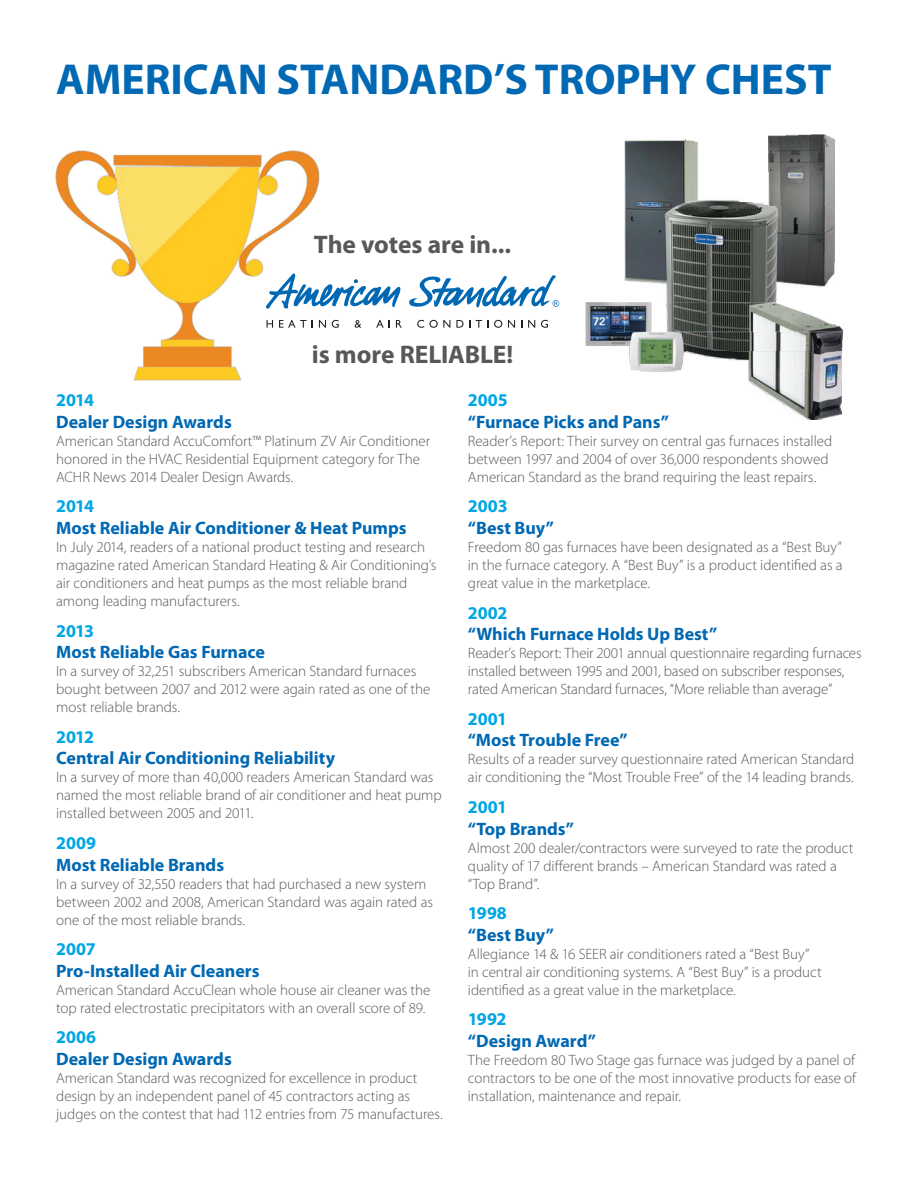
<style>
.page{position:relative;width:918px;height:1188px;background:#fff}
.page>*{position:absolute;margin:0;border:0;box-sizing:border-box;transform-origin:0 0}
.Section_Titles{font:700 43.5px "Myriad Pro";color:#0168b3}
.Heading-Three{font:700 25.5px "Myriad Pro";letter-spacing:-.005em;color:#57585a}
.Heading-Two{font:700 18px/21.6px "Myriad Pro";color:#0168b3}
.Body{font:300 15px/18px "Myriad Pro";letter-spacing:-.005em;color:#57585a}
.Heading-Two-2{font:300 15px/18px "Myriad Pro";letter-spacing:-.005em;color:#57585a}
.s1{color:#00a6e4}
</style>
<div class="page">
<img style="left:748px;top:370px;width:94px;height:49px">
<img style="left:640px;top:370px;width:36px;height:2px">
<img style="left:585px;top:302px;width:258px;height:68px">
<img style="left:625px;top:141px;width:210px;height:161px">
<img style="left:625px;top:302px;width:218px;height:30px">
<img style="left:769px;top:135px;width:66px;height:71px">
<img style="left:56px;top:150px;width:264px;height:231px">
<svg style="left:267px;top:320px;width:6px;height:8px"></svg>
<svg style="left:279px;top:320px;width:34px;height:8px"></svg>
<svg style="left:319px;top:320px;width:7px;height:8px"></svg>
<svg style="left:332px;top:320px;width:7px;height:8px"></svg>
<svg style="left:355px;top:320px;width:6px;height:8px"></svg>
<svg style="left:376px;top:320px;width:14px;height:8px"></svg>
<svg style="left:396px;top:320px;width:6px;height:8px"></svg>
<svg style="left:417px;top:320px;width:33px;height:8px"></svg>
<svg style="left:456px;top:320px;width:14px;height:8px"></svg>
<svg style="left:476px;top:320px;width:12px;height:8px"></svg>
<svg style="left:494px;top:320px;width:8px;height:8px"></svg>
<svg style="left:508px;top:320px;width:7px;height:8px"></svg>
<svg style="left:528px;top:320px;width:7px;height:8px"></svg>
<svg style="left:541px;top:320px;width:7px;height:8px"></svg>
<svg style="left:266px;top:273px;width:293px;height:38px"></svg>
<p class="Section_Titles" style="left:56px;top:51px;width:777px">AMERICAN STANDARD’S TROPHY CHEST</p>
<p class="Heading-Three" style="left:314px;top:228px;width:199px">The votes are in...</p>
<p class="Heading-Three" style="left:312px;top:337px;width:203px">is more RELIABLE!</p>
<p class="Heading-Two" style="left:468px;top:389px;width:202px"><span class="s1">2005<br></span>“Furnace Picks and Pans”</p>
<p class="Body" style="left:468px;top:432px;width:366px">Reader’s Report: Their survey on central gas furnaces installed between 1997 and 2004 of over 36,000 respondents showed<br>American Standard as the brand requiring the least repairs.</p>
<p class="Heading-Two" style="left:468px;top:495px;width:87px"><span class="s1">2003 </span>“Best Buy”</p>
<p class="Body" style="left:468px;top:538px;width:376px;text-align:justify">Freedom 80 gas furnaces have been designated as a “Best Buy” in the furnace category. A “Best Buy” is a product identified as a great value in the marketplace.</p>
<p class="Heading-Two" style="left:468px;top:601px;width:251px"><span class="s1">2002<br></span>“Which Furnace Holds Up Best”</p>
<p class="Body" style="left:468px;top:644px;width:395px">Reader’s Report: Their 2001 annual questionnaire regarding furnaces installed between 1995 and 2001, based on subscriber responses, rated American Standard furnaces, “More reliable than average”</p>
<p class="Heading-Two" style="left:468px;top:707px;width:161px"><span class="s1">2001<br></span>“Most Trouble Free”</p>
<p class="Body" style="left:468px;top:750px;width:388px">Results of a reader survey questionnaire rated American Standard air conditioning the “Most Trouble Free” of the 14 leading brands.</p>
<p class="Heading-Two" style="left:468px;top:796px;width:108px"><span class="s1">2001<br></span>“Top Brands”</p>
<p class="Body" style="left:468px;top:838px;width:387px">Almost 200 dealer/contractors were surveyed to rate the product quality of 17 different brands – American Standard was rated a “Top Brand”.</p>
<p class="Heading-Two" style="left:468px;top:902px;width:87px"><span class="s1">1998 </span>“Best Buy”</p>
<p class="Body" style="left:468px;top:945px;width:355px">Allegiance 14 &amp; 16 SEER air conditioners rated a “Best Buy” in central air conditioning systems. A “Best Buy” is a product identified as a great value in the marketplace.</p>
<p class="Heading-Two" style="left:468px;top:1008px;width:129px"><span class="s1">1992<br></span>“Design Award”</p>
<p class="Body" style="left:468px;top:1051px;width:390px;text-align:justify">The Freedom 80 Two Stage gas furnace was judged by a panel of contractors to be one of the most innovative products for ease of installation, maintenance and repair.</p>
<p class="Heading-Two" style="left:56px;top:389px;width:177px"><span class="s1">2014<br></span>Dealer Design Awards</p>
<p class="Heading-Two-2" style="left:56px;top:432px;width:375px">American Standard AccuComfort™ Platinum ZV Air Conditioner honored in the HVAC Residential Equipment category for The<br>ACHR News 2014 Dealer Design Awards.</p>
<p class="Heading-Two" style="left:56px;top:495px;width:352px"><span class="s1">2014<br></span>Most Reliable Air Conditioner &amp; Heat Pumps</p>
<p class="Body" style="left:56px;top:538px;width:382px">In July 2014, readers of a national product testing and research magazine rated American Standard Heating &amp; Air Conditioning’s air conditioners and heat pumps as the most reliable brand among leading manufacturers.</p>
<p class="Heading-Two" style="left:56px;top:619px;width:210px"><span class="s1">2013<br></span>Most Reliable Gas Furnace</p>
<p class="Body" style="left:56px;top:662px;width:376px">In a survey of 32,251 subscribers American Standard furnaces bought between 2007 and 2012 were again rated as one of the most reliable brands.</p>
<p class="Heading-Two" style="left:56px;top:725px;width:280px"><span class="s1">2012<br></span>Central Air Conditioning Reliability</p>
<p class="Body" style="left:56px;top:768px;width:387px">In a survey of more than 40,000 readers American Standard was named the most reliable brand of air conditioner and heat pump installed between 2005 and 2011.</p>
<p class="Heading-Two" style="left:56px;top:832px;width:169px"><span class="s1">2009<br></span>Most Reliable Brands</p>
<p class="Body" style="left:56px;top:874px;width:378px">In a survey of 32,550 readers that had purchased a new system between 2002 and 2008, American Standard was again rated as one of the most reliable brands.</p>
<p class="Heading-Two" style="left:56px;top:938px;width:205px"><span class="s1">2007<br></span>Pro-Installed Air Cleaners</p>
<p class="Body" style="left:56px;top:981px;width:376px">American Standard AccuClean whole house air cleaner was the top rated electrostatic precipitators with an overall score of 89.</p>
<p class="Heading-Two" style="left:56px;top:1026px;width:177px"><span class="s1">2006<br></span>Dealer Design Awards</p>
<p class="Body" style="left:56px;top:1069px;width:388px">American Standard was recognized for excellence in product design by an independent panel of 45 contractors acting as judges on the contest that had 112 entries from 75 manufactures.</p>
</div>
